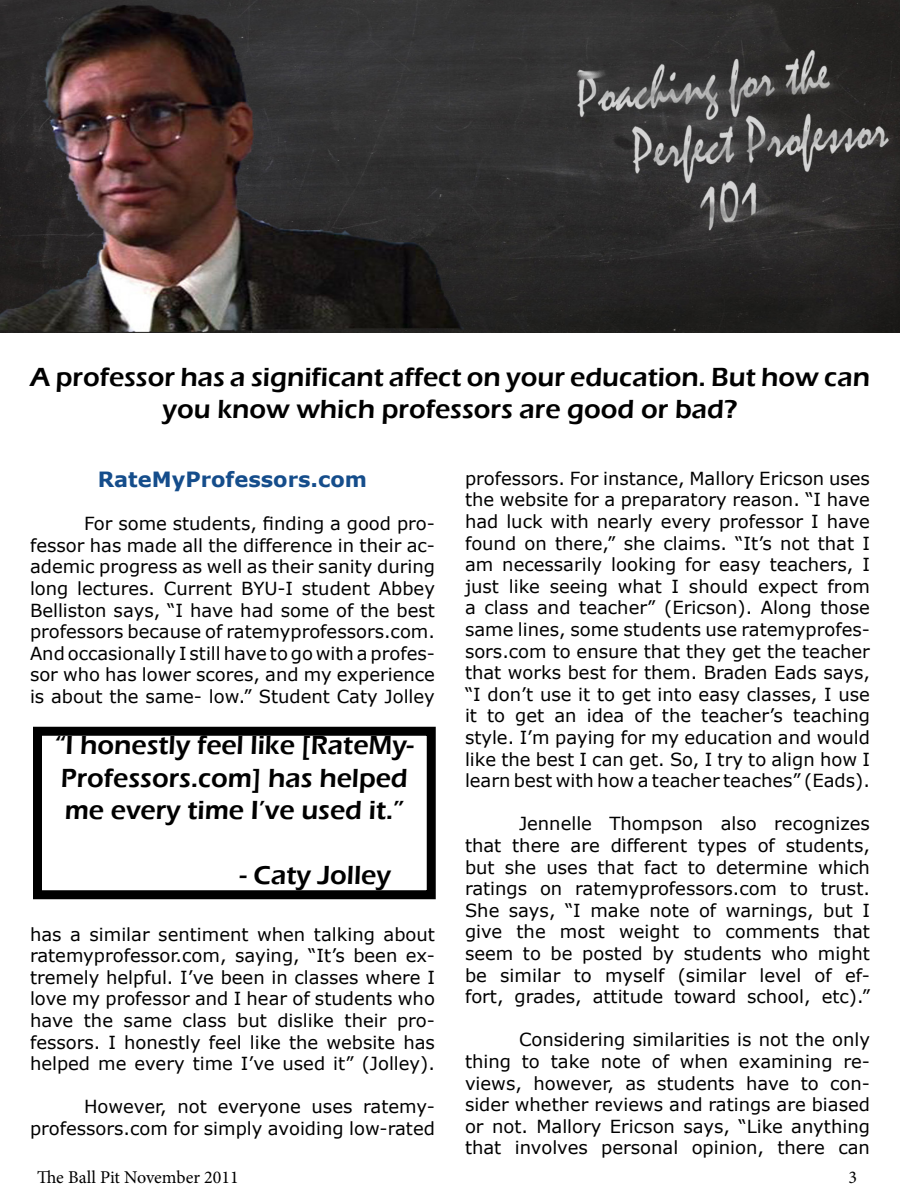
<style>
.page{position:relative;width:900px;height:1200px;background:#fff}
.page>*{position:absolute;margin:0;border:0;box-sizing:border-box;transform-origin:0 0}
.t1{font:600 27px/32.4px "Eras ITC";color:#000;text-align:center}
.t2{font:700 21px "Verdana";color:#154d8b}
.t3{font:18px/21.6px "Verdana";color:#000;text-align:justify}
.t4{font:18px "Minion Pro";color:#000}
</style>
<div class="page">
<img style="left:0;top:0;width:900px;height:333px">
<div style="left:33px;top:727px;width:403px;height:172px;border:9px solid #000"></div>
<p class="t1" style="left:30px;top:361px;width:841px">A professor has a significant affect on your education. But how can you know which professors are good or bad?</p>
<p class="t2" style="left:98px;top:466px;width:271px">RateMyProfessors.com</p>
<p class="t3" style="left:30px;top:512px;width:407px;text-indent:54px">For some students, finding a good pro&shy;fessor has made all the difference in their ac&shy;ademic progress as well as their sanity during long lectures. Current BYU-I student Abbey Belliston says, “I have had some of the best professors because of ratemyprofessors.com.<br>And occasionally I still have to go with a profes&shy;sor who has lower scores, and my experience is about the same- low.” Student Caty Jolley</p>
<p class="t1" style="left:55px;top:729px;width:360px;text-align:left">“I honestly feel like [RateMy-<br>Professors.com] has helped me every time I’ve used it.”</p>
<p class="t1" style="left:240px;top:859px;width:153px">- Caty Jolley</p>
<p class="t3" style="left:30px;top:923px;width:407px">has a similar sentiment when talking about ratemyprofessor.com, saying, “It’s been ex&shy;tremely helpful. I’ve been in classes where I love my professor and I hear of students who have the same class but dislike their pro&shy;fessors. I honestly feel like the website has helped me every time I’ve used it” (Jolley).</p>
<p class="t3" style="left:30px;top:1096px;width:406px;text-align:right">However, not everyone uses ratemy&shy;professors.com for simply avoiding low-rated</p>
<p class="t3" style="left:465px;top:467px;width:407px">professors. For instance, Mallory Ericson uses the website for a preparatory reason. “I have had luck with nearly every professor I have found on there,” she claims. “It’s not that I am necessarily looking for easy teachers, I just like seeing what I should expect from a class and teacher” (Ericson). Along those same lines, some students use ratemyprofes&shy;sors.com to ensure that they get the teacher that works best for them. Braden Eads says, “I don’t use it to get into easy classes, I use it to get an idea of the teacher’s teaching style. I’m paying for my education and would like the best I can get. So, I try to align how I learn best with how a teacher teaches” (Eads).</p>
<p class="t3" style="left:465px;top:812px;width:407px;text-indent:54px">Jennelle Thompson also recognizes that there are different types of students, but she uses that fact to determine which ratings on ratemyprofessors.com to trust.<br>She says, “I make note of warnings, but I give the most weight to comments that seem to be posted by students who might be similar to myself (similar level of ef&shy;fort, grades, attitude toward school, etc).”</p>
<p class="t3" style="left:465px;top:1028px;width:406px;text-indent:54px">Considering similarities is not the only thing to take note of when examining re&shy;views, however, as students have to con&shy;sider whether reviews and ratings are biased or not. Mallory Ericson says, “Like anything that involves personal opinion, there can</p>
<p class="t4" style="left:37px;top:1165px;width:203px">The Ball Pit November 2011</p>
<p class="t4" style="left:849px;top:1165px;width:10px">3</p>
</div>
